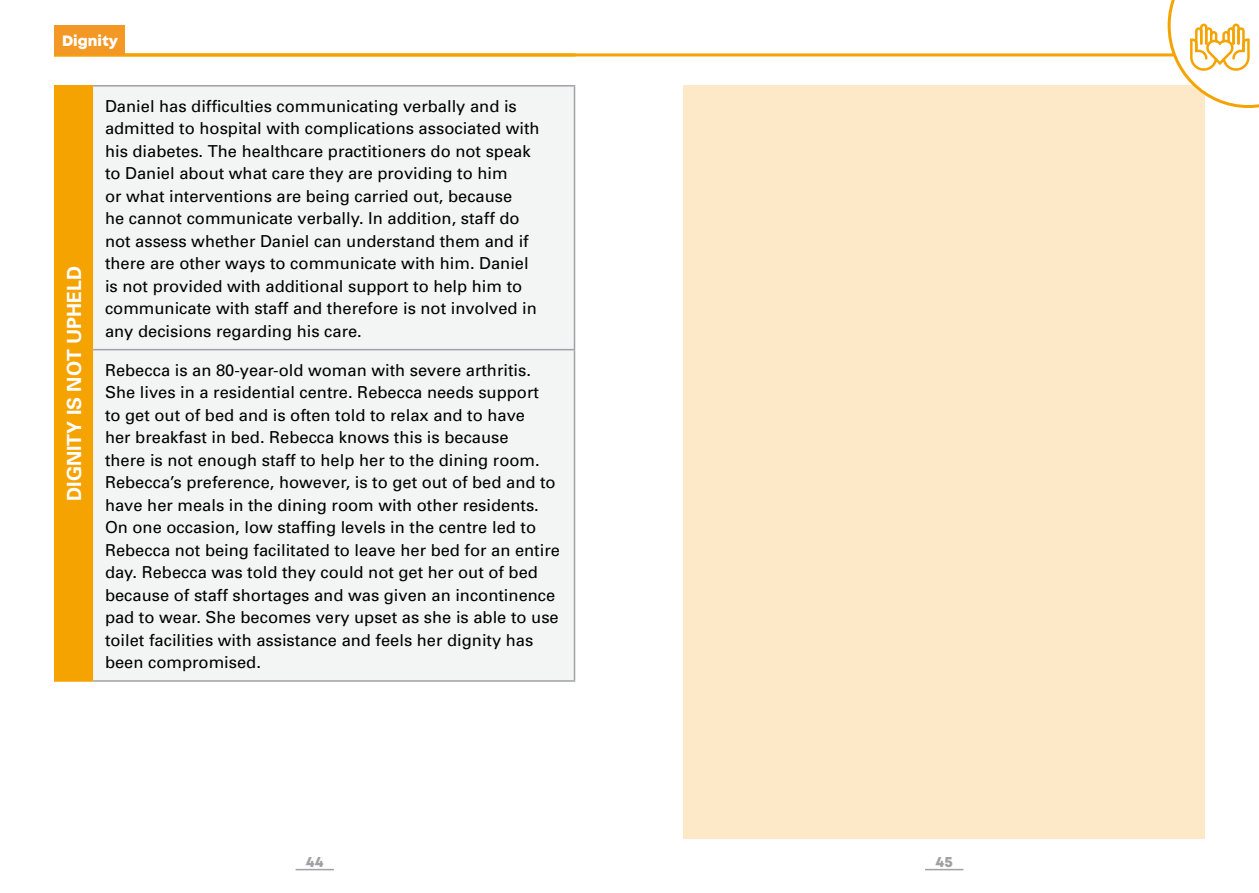
<style>
.page{position:relative;width:1259px;height:893px;background:#fff}
.page>*{position:absolute;margin:0;border:0;box-sizing:border-box;transform-origin:0 0}
.t1{font:700 19.5px "Univers";color:#fff}
.t2{font:16.5px/22.5px "Univers";color:#000}
.t3{font:15px "Mont Heavy DEMO";color:#fff}
.t4{font:15px "Mont Heavy DEMO";color:#a1a1a5}
</style>
<div class="page">
<div style="left:54px;top:86px;width:38px;height:595px;background:#f5a300"></div>
<div style="left:93px;top:87px;width:481px;height:593px;background:#f3f4f4"></div>
<hr style="left:54px;top:85px;width:39px;height:2px;background:#f5a300">
<hr style="left:54px;top:680px;width:39px;height:2px;background:#f5a300">
<hr style="left:92px;top:87px;width:1px;height:263px;background:#f5a300">
<hr style="left:93px;top:85px;width:482px;height:2px;background:#a1a1a5">
<hr style="left:574px;top:87px;width:1px;height:262px;background:#a1a1a5">
<hr style="left:92px;top:350px;width:1px;height:330px;background:#f5a300">
<hr style="left:93px;top:349px;width:482px;height:1px;background:#a1a1a5">
<hr style="left:574px;top:350px;width:1px;height:330px;background:#a1a1a5">
<hr style="left:93px;top:680px;width:482px;height:2px;background:#a1a1a5">
<div style="left:683px;top:85px;width:522px;height:754px;background:#fde9c7"></div>
<hr style="left:296px;top:869px;width:38px;height:1px;background:#a1a1a5">
<hr style="left:925px;top:869px;width:38px;height:1px;background:#a1a1a5">
<hr style="left:54px;top:53px;width:1151px;height:3px;background:#f5a300">
<div style="left:54px;top:26px;width:71px;height:29px;background:#f39824"></div>
<svg style="left:1167px;top:0;width:92px;height:108px"></svg>
<p class="t3" style="left:62px;top:32px;width:58px">Dignity</p>
<p class="t3" style="left:62px;top:37px;width:65px">Respect</p>
<p class="t1" style="left:62px;top:501px;width:237px;rotate:-90deg">DIGNITY IS NOT UPHELD</p>
<p class="t2" style="left:105px;top:94px;width:436px">Daniel has difficulties communicating verbally and is admitted to hospital with complications associated with his diabetes. The healthcare practitioners do not speak to Daniel about what care they are providing to him<br>or what interventions are being carried out, because<br>he cannot communicate verbally. In addition, staff do not assess whether Daniel can understand them and if there are other ways to communicate with him. Daniel is not provided with additional support to help him to communicate with staff and therefore is not involved in any decisions regarding his care.</p>
<p class="t2" style="left:105px;top:358px;width:456px">Rebecca is an 80-year-old woman with severe arthritis.<br>She lives in a residential centre. Rebecca needs support<br>to get out of bed and is often told to relax and to have<br>her breakfast in bed. Rebecca knows this is because<br>there is not enough staff to help her to the dining room.<br>Rebecca’s preference, however, is to get out of bed and to have her meals in the dining room with other residents.<br>On one occasion, low staffing levels in the centre led to Rebecca not being facilitated to leave her bed for an entire day. Rebecca was told they could not get her out of bed because of staff shortages and was given an incontinence pad to wear. She becomes very upset as she is able to use toilet facilities with assistance and feels her dignity has been compromised.</p>
<p class="t4" style="left:306px;top:853px;width:19px">44</p>
<p class="t4" style="left:935px;top:853px;width:19px">45</p>
</div>
